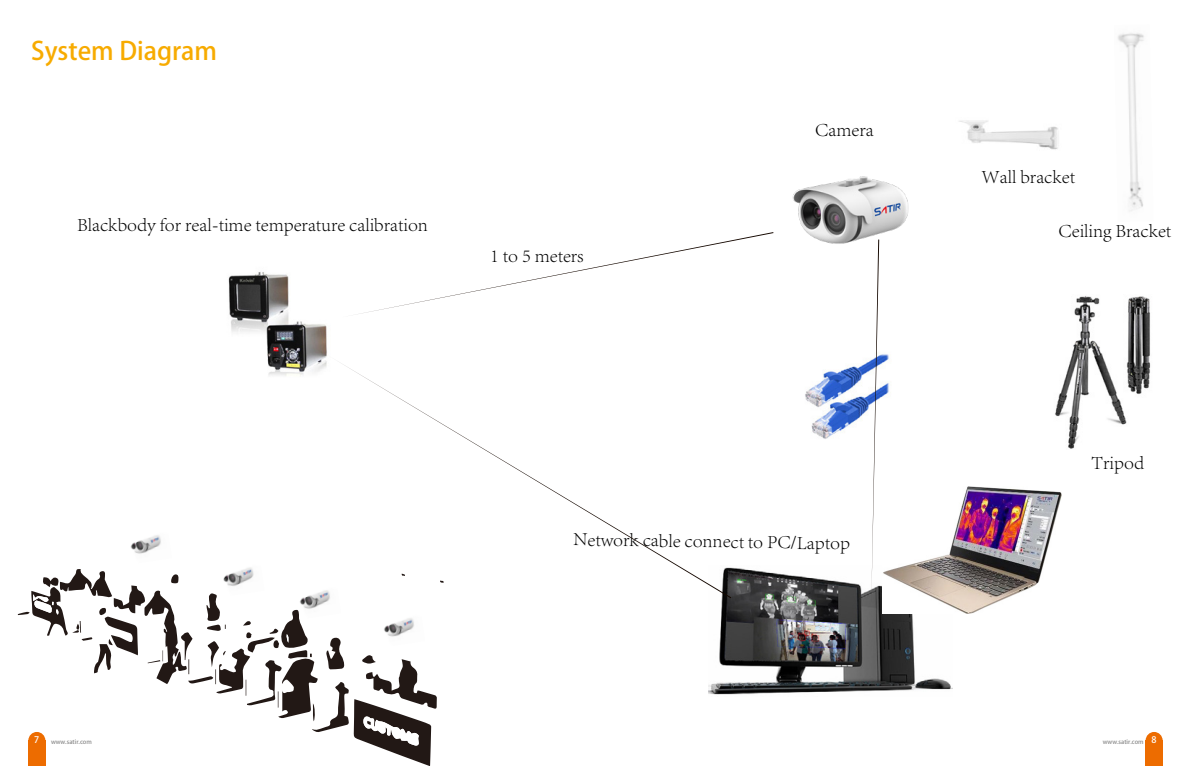
<style>
.page{position:relative;width:1191px;height:766px;background:#fff}
.page>*{position:absolute;margin:0;border:0;box-sizing:border-box;transform-origin:0 0}
.t1{font:800 25px "Source Han Sans CN";color:#f7ab00}
.t2{font:300 19px "Adobe Song Std";color:#000}
.t3{font:700 9px "Lato";color:#fff}
.t4{font:700 6px "Lato";color:#898989}
.s1{font-size:9px;color:#fff}
</style>
<div class="page">
<img style="left:805px;top:354px;width:84px;height:85px">
<svg style="left:18px;top:569px;width:419px;height:196px"></svg>
<svg style="left:1145px;top:731px;width:17px;height:17px"></svg>
<div style="left:1145px;top:740px;width:17px;height:25px;background:#ed6c00"></div>
<svg style="left:28px;top:731px;width:17px;height:17px"></svg>
<div style="left:28px;top:740px;width:17px;height:25px;background:#ed6c00"></div>
<svg style="left:359px;top:233px;width:408px;height:81px"></svg>
<img style="left:130px;top:535px;width:31px;height:19px">
<img style="left:228px;top:272px;width:99px;height:104px">
<img style="left:210px;top:567px;width:54px;height:30px">
<img style="left:286px;top:575px;width:55px;height:45px">
<img style="left:370px;top:602px;width:55px;height:46px">
<img style="left:1055px;top:296px;width:96px;height:153px">
<img style="left:1118px;top:33px;width:26px;height:178px">
<img style="left:959px;top:120px;width:99px;height:30px">
<img style="left:708px;top:567px;width:244px;height:128px">
<svg style="left:871px;top:272px;width:8px;height:330px"></svg>
<img style="left:882px;top:486px;width:179px;height:127px">
<svg style="left:327px;top:363px;width:404px;height:235px"></svg>
<img style="left:767px;top:176px;width:142px;height:96px">
<h1 class="t1" style="left:31px;top:35px;width:187px">System Diagram</h1>
<p class="t2" style="left:77px;top:213px;width:352px">Blackbody for real-time temperature calibration</p>
<p class="t2" style="left:490px;top:244px;width:95px">1 to 5 meters</p>
<p class="t2" style="left:815px;top:119px;width:60px">Camera</p>
<p class="t2" style="left:573px;top:527px;width:278px;rotate:1deg">Network cable connect to PC/Laptop</p>
<p class="t2" style="left:981px;top:165px;width:95px">Wall bracket</p>
<p class="t2" style="left:1058px;top:219px;width:114px">Ceiling Bracket</p>
<p class="t2" style="left:1091px;top:452px;width:54px">Tripod</p>
<p class="t3" style="left:34px;top:734px;width:7px">7</p>
<p class="t4" style="left:51px;top:737px;width:42px">www.satir.com</p>
<p class="t4" style="left:1102px;top:737px;width:55px">www.satir.com <span class="s1">8</span></p>
</div>
